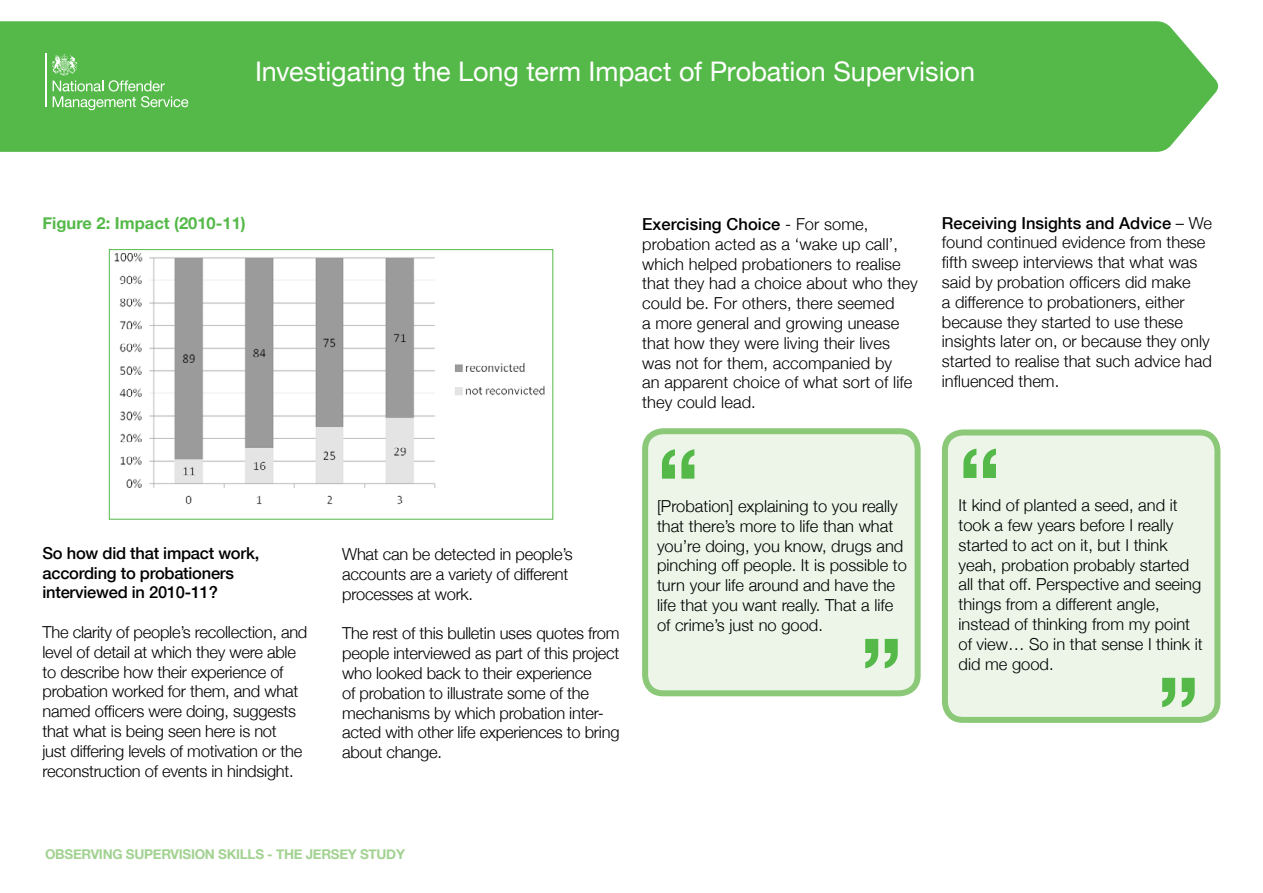
<style>
.page{position:relative;width:1263px;height:893px;background:#fff}
.page>*{position:absolute;margin:0;border:0;box-sizing:border-box;transform-origin:0 0}
.main_body_text{font:700 91.5px "Helvetica Neue";color:#54b948}
.t1{font:27px "Helvetica Neue";letter-spacing:-.005em;color:#fff}
.main_body_text-2{font:300 16.5px/19.8px "Helvetica Neue";color:#000}
.main_body_text-3{font:500 16.5px/19.8px "Helvetica Neue";letter-spacing:-.015em;color:#000}
.main_body_text-4{font:700 16.5px "Helvetica Neue";color:#54b948}
.t2{font:700 13.5px "Helvetica Neue";letter-spacing:-.02em;color:#a2d291}
.s1{font-weight:500}
</style>
<div class="page">
<div style="left:0;top:21px;width:1219px;height:131px;background:#54b948"></div>
<img style="left:114px;top:253px;width:431px;height:252px">
<div style="left:109px;top:249px;width:444px;height:271px;border:1px solid #54b948"></div>
<div style="left:645px;top:431px;width:273px;height:262px;background:#ecf5e8;border-radius:18px"></div>
<div style="left:642px;top:428px;width:279px;height:268px;border:6px solid #8bc979;border-radius:18px"></div>
<div style="left:945px;top:432px;width:272px;height:288px;background:#ecf5e8;border-radius:18px"></div>
<div style="left:942px;top:429px;width:278px;height:294px;border:6px solid #8bc979;border-radius:18px"></div>
<hr style="left:45px;top:54px;width:1px;height:53px;background:#fff">
<svg style="left:51px;top:54px;width:137px;height:56px;background:#6bc261"></svg>
<p class="t1" style="left:255px;top:48px;width:721px">Investigating the Long term Impact of Probation Supervision</p>
<p class="main_body_text-4" style="left:43px;top:208px;width:205px">Figure 2: Impact (2010-11)</p>
<p class="main_body_text-2" style="left:642px;top:213px;width:277px"><span class="s1">Exercising Choice</span> - For some, probation acted as a ‘wake up call’, which helped probationers to realise that they had a choice about who they could be. For others, there seemed<br>a more general and growing unease that how they were living their lives was not for them, accompanied by<br>an apparent choice of what sort of life they could lead.</p>
<p class="main_body_text-2" style="left:942px;top:212px;width:271px"><span class="s1">Receiving Insights and Advice</span> – We found continued evidence from these fifth sweep interviews that what was said by probation officers did make<br>a difference to probationers, either because they started to use these insights later on, or because they only started to realise that such advice had influenced them.</p>
<p class="main_body_text-3" style="left:43px;top:542px;width:218px">So how did that impact work, according to probationers interviewed in 2010-11?</p>
<p class="main_body_text-2" style="left:43px;top:621px;width:266px">The clarity of people’s recollection, and level of detail at which they were able to describe how their experience of probation worked for them, and what named officers were doing, suggests that what is being seen here is not<br>just differing levels of motivation or the reconstruction of events in hindsight.</p>
<p class="main_body_text-2" style="left:342px;top:543px;width:232px">What can be detected in people’s accounts are a variety of different processes at work.</p>
<p class="main_body_text-2" style="left:342px;top:623px;width:279px">The rest of this bulletin uses quotes from people interviewed as part of this project who looked back to their experience<br>of probation to illustrate some of the mechanisms by which probation inter&shy;acted with other life experiences to bring about change.</p>
<p class="t2" style="left:45px;top:842px;width:361px">OBSERVING SUPERVISION SKILLS - THE JERSEY STUDY</p>
<p class="main_body_text" style="left:657px;top:399px;width:44px">“</p>
<p class="main_body_text-2" style="left:657px;top:495px;width:251px">[Probation] explaining to you really that there’s more to life than what you’re doing, you know, drugs and pinching off people. It is possible to turn your life around and have the life that you want really. That a life of crime’s just no good.</p>
<p class="main_body_text" style="left:860px;top:589px;width:44px">”</p>
<p class="main_body_text" style="left:958px;top:399px;width:44px">“</p>
<p class="main_body_text-2" style="left:958px;top:494px;width:246px">It kind of planted a seed, and it took a few years before I really started to act on it, but I think yeah, probation probably started all that off. Perspective and seeing things from a different angle, instead of thinking from my point of view… So in that sense I think it did me good.</p>
<p class="main_body_text" style="left:1157px;top:628px;width:44px">”</p>
</div>
